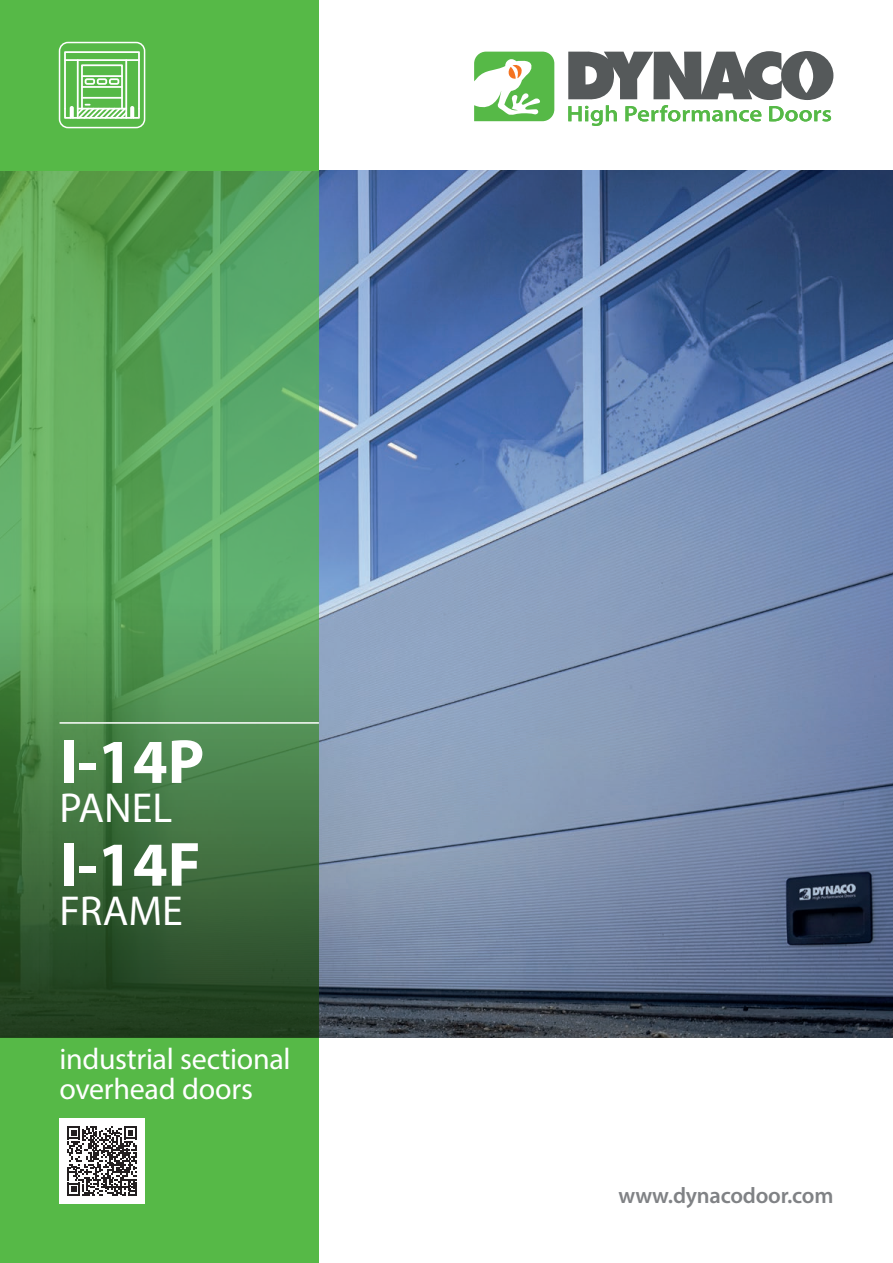
<style>
.page{position:relative;width:893px;height:1263px;background:#fff}
.page>*{position:absolute;margin:0;border:0;box-sizing:border-box;transform-origin:0 0}
.t1{font:700 63px "Myriad Pro";color:#fff}
.t2{font:42px "Myriad Pro";color:#fff}
.t3{font:30px/30px "Myriad Pro";letter-spacing:-.01em;color:#fff}
.t4{font:600 22.5px "Myriad Pro";letter-spacing:-.01em;color:#808285}
</style>
<div class="page">
<img style="left:319px;top:170px;width:574px;height:867px">
<svg style="left:474px;top:52px;width:80px;height:69px"></svg>
<svg style="left:568px;top:51px;width:265px;height:75px"></svg>
<div style="left:0;top:0;width:319px;height:170px;background:#56b947"></div>
<div style="left:0;top:1037px;width:319px;height:226px;background:#56b947"></div>
<svg style="left:0;top:170px;width:319px;height:867px;background:#4f8e51"></svg>
<hr style="left:60px;top:722px;width:259px;height:2px;background:#fff">
<svg style="left:60px;top:43px;width:85px;height:85px"></svg>
<div style="left:59px;top:42px;width:86px;height:86px;border:2px solid #fff;border-radius:9px"></div>
<div style="left:60px;top:1118px;width:85px;height:85px;background:#fff"></div>
<svg style="left:67px;top:1126px;width:70px;height:70px"></svg>
<p class="t1" style="left:60px;top:721px;width:146px">I-14P</p>
<p class="t2" style="left:60px;top:782px;width:114px">PANEL</p>
<p class="t1" style="left:60px;top:823px;width:143px">I-14F</p>
<p class="t2" style="left:60px;top:885px;width:125px">FRAME</p>
<p class="t3" style="left:60px;top:1043px;width:233px">industrial sectional overhead doors</p>
<p class="t4" style="left:618px;top:1181px;width:217px">www.dynacodoor.com</p>
</div>
